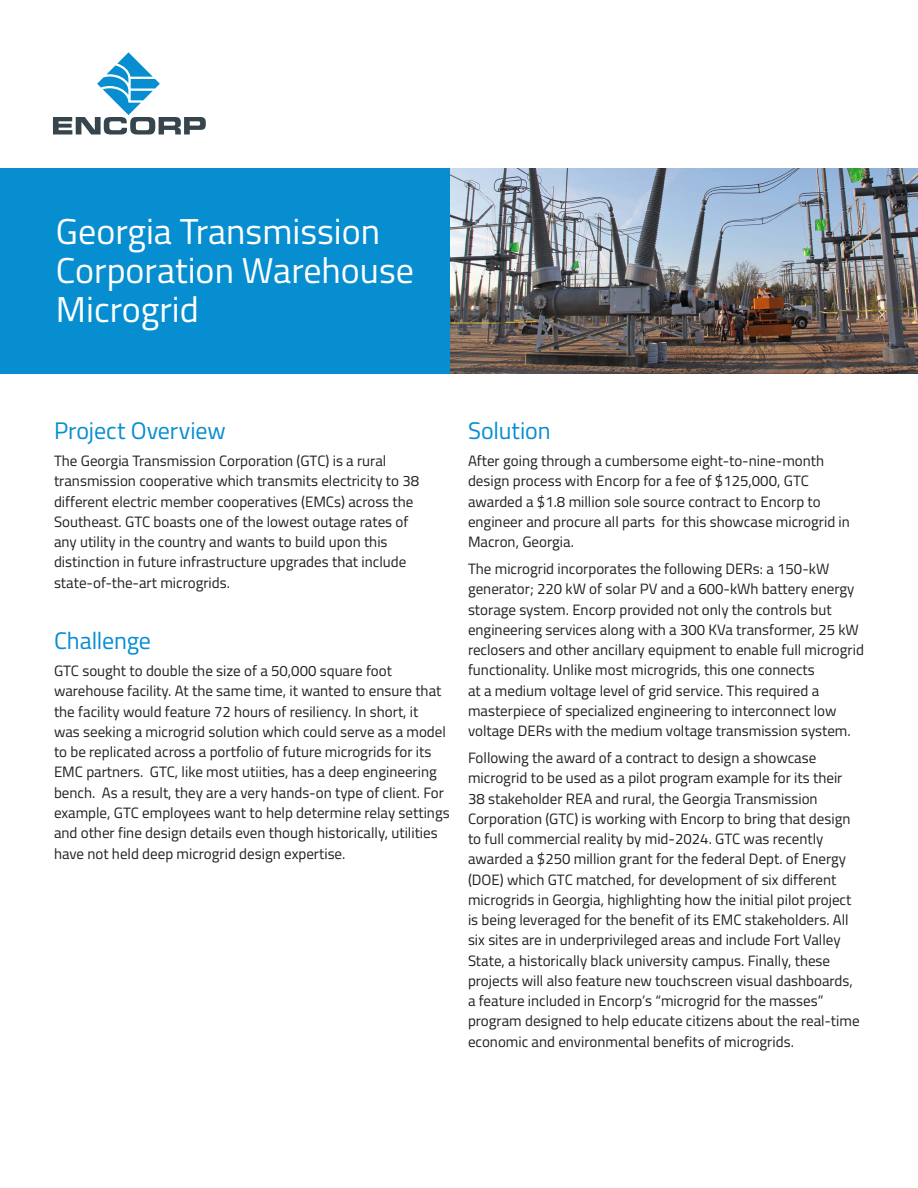
<style>
.page{position:relative;width:918px;height:1188px;background:#fff}
.page>*{position:absolute;margin:0;border:0;box-sizing:border-box;transform-origin:0 0}
.t1{font:36px/39px "Cairo";color:#fff}
.body{font:24px "Cairo";letter-spacing:-.005em;color:#068ed0}
.body-2{font:15px/20.2px "Cairo";color:#231f20}
</style>
<div class="page">
<div style="left:0;top:169px;width:918px;height:205px;background:#068ed0"></div>
<img style="left:450px;top:169px;width:468px;height:205px">
<svg style="left:53px;top:52px;width:153px;height:83px"></svg>
<p class="t1" style="left:56px;top:212px;width:360px">Georgia Transmission<br>Corporation Warehouse<br>Microgrid</p>
<p class="body" style="left:54px;top:413px;width:173px">Project Overview</p>
<p class="body-2" style="left:54px;top:451px;width:367px">The Georgia Transmission Corporation (GTC) is a rural transmission cooperative which transmits electricity to 38 different electric member cooperatives (EMCs) across the Southeast. GTC boasts one of the lowest outage rates of any utility in the country and wants to build upon this distinction in future infrastructure upgrades that include state-of-the-art microgrids.</p>
<p class="body" style="left:54px;top:623px;width:99px">Challenge</p>
<p class="body-2" style="left:54px;top:661px;width:397px">GTC sought to double the size of a 50,000 square foot warehouse facility. At the same time, it wanted to ensure that the facility would feature 72 hours of resiliency. In short, it<br>was seeking a microgrid solution which could serve as a model to be replicated across a portfolio of future microgrids for its EMC partners. GTC, like most utiities, has a deep engineering bench. As a result, they are a very hands-on type of client. For example, GTC employees want to help determine relay settings and other fine design details even though historically, utilities have not held deep microgrid design expertise.</p>
<p class="body" style="left:468px;top:413px;width:84px">Solution</p>
<p class="body-2" style="left:468px;top:451px;width:383px">After going through a cumbersome eight-to-nine-month design process with Encorp for a fee of $125,000, GTC awarded a $1.8 million sole source contract to Encorp to engineer and procure all parts for this showcase microgrid in Macron, Georgia.</p>
<p class="body-2" style="left:468px;top:559px;width:398px">The microgrid incorporates the following DERs: a 150-kW generator; 220 kW of solar PV and a 600-kWh battery energy storage system. Encorp provided not only the controls but engineering services along with a 300 KVa transformer, 25 kW reclosers and other ancillary equipment to enable full microgrid functionality. Unlike most microgrids, this one connects<br>at a medium voltage level of grid service. This required a masterpiece of specialized engineering to interconnect low voltage DERs with the medium voltage transmission system.</p>
<p class="body-2" style="left:468px;top:748px;width:393px">Following the award of a contract to design a showcase microgrid to be used as a pilot program example for its their 38 stakeholder REA and rural, the Georgia Transmission Corporation (GTC) is working with Encorp to bring that design to full commercial reality by mid-2024. GTC was recently awarded a $250 million grant for the federal Dept. of Energy (DOE) which GTC matched, for development of six different microgrids in Georgia, highlighting how the initial pilot project is being leveraged for the benefit of its EMC stakeholders. All six sites are in underprivileged areas and include Fort Valley State, a historically black university campus. Finally, these projects will also feature new touchscreen visual dashboards, a feature included in Encorp’s “microgrid for the masses” program designed to help educate citizens about the real-time economic and environmental benefits of microgrids.</p>
</div>
